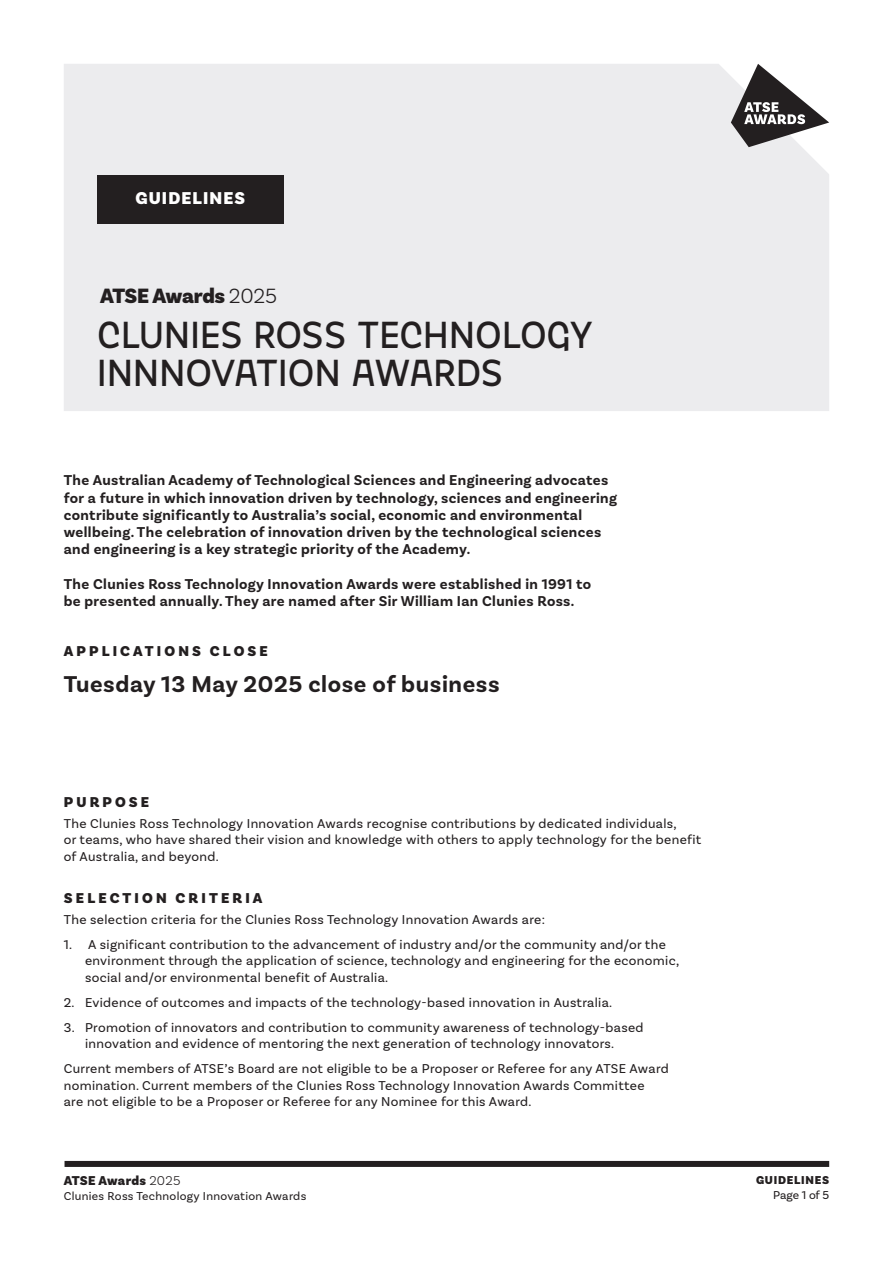
<style>
.page{position:relative;width:893px;height:1263px;background:#fff}
.page>*{position:absolute;margin:0;border:0;box-sizing:border-box;transform-origin:0 0}
.t1{font:500 37.5px/37.5px "Jaroslav";letter-spacing:-.01em;color:#231f20}
.t2{font:700 24px "Basic Sans";letter-spacing:.025em;color:#231f20}
.t3{font:900 21.75px "Basic Sans";letter-spacing:-.02em;color:#231f20}
.t4{font:900 18px "Basic Sans";letter-spacing:.06em;color:#fff}
.t5{font:700 15px/17.2px "Basic Sans";letter-spacing:.025em;color:#231f20}
.t6{font:900 15px "Basic Sans";letter-spacing:.21em;color:#231f20}
.t7{font:13.5px/16.5px "Basic Sans";letter-spacing:.025em;color:#231f20}
.t8{font:900 13.5px "Basic Sans";letter-spacing:.015em;color:#231f20}
.t9{font:12px "Basic Sans";letter-spacing:.025em;color:#231f20}
.t10{font:900 12px "Basic Sans";letter-spacing:.06em;color:#231f20}
.s1{font-weight:300}
</style>
<div class="page">
<div style="left:65px;top:1161px;width:764px;height:6px;background:#231f20"></div>
<div style="left:64px;top:64px;width:765px;height:347px;background:#ececee"></div>
<div style="left:97px;top:175px;width:186px;height:49px;background:#231f20"></div>
<svg style="left:731px;top:64px;width:98px;height:83px"></svg>
<h3 class="t4" style="left:135px;top:187px;width:111px">GUIDELINES</h3>
<h3 class="t3" style="left:100px;top:283px;width:178px">ATSE Awards <span class="s1">2025</span></h3>
<h1 class="t1" style="left:97px;top:316px;width:497px">CLUNIES ROSS TECHNOLOGY<br>INNNOVATION AWARDS</h1>
<p class="t5" style="left:64px;top:472px;width:555px">The Australian Academy of Technological Sciences and Engineering advocates for a future in which innovation driven by technology, sciences and engineering contribute significantly to Australia’s social, economic and environmental wellbeing. The celebration of innovation driven by the technological sciences and engineering is a key strategic priority of the Academy.</p>
<p class="t5" style="left:64px;top:575px;width:529px">The Clunies Ross Technology Innovation Awards were established in 1991 to be presented annually. They are named after Sir William Ian Clunies Ross.</p>
<p class="t6" style="left:64px;top:642px;width:205px">APPLICATIONS CLOSE</p>
<h2 class="t2" style="left:64px;top:670px;width:437px">Tuesday 13 May 2025 close of business</h2>
<p class="t6" style="left:64px;top:793px;width:87px">PURPOSE</p>
<p class="t7" style="left:64px;top:815px;width:639px">The Clunies Ross Technology Innovation Awards recognise contributions by dedicated individuals,<br>or teams, who have shared their vision and knowledge with others to apply technology for the benefit of Australia, and beyond.</p>
<p class="t6" style="left:64px;top:889px;width:200px">SELECTION CRITERIA</p>
<p class="t7" style="left:64px;top:911px;width:483px">The selection criteria for the Clunies Ross Technology Innovation Awards are:</p>
<p class="t7" style="left:85px;top:936px;width:596px;text-indent:-21px">1. A significant contribution to the advancement of industry and/or the community and/or the environment through the application of science, technology and engineering for the economic, social and/or environmental benefit of Australia.</p>
<p class="t7" style="left:64px;top:994px;width:550px">2. Evidence of outcomes and impacts of the technology-based innovation in Australia.</p>
<p class="t7" style="left:64px;top:1019px;width:581px;text-align:center">3. Promotion of innovators and contribution to community awareness of technology-based innovation and evidence of mentoring the next generation of technology innovators.</p>
<p class="t7" style="left:64px;top:1060px;width:607px">Current members of ATSE’s Board are not eligible to be a Proposer or Referee for any ATSE Award nomination. Current members of the Clunies Ross Technology Innovation Awards Committee<br>are not eligible to be a Proposer or Referee for any Nominee for this Award.</p>
<p class="t8" style="left:64px;top:1172px;width:118px">ATSE Awards <span class="s1">2025</span></p>
<p class="t9" style="left:64px;top:1189px;width:244px">Clunies Ross Technology Innovation Awards</p>
<p class="t10" style="left:756px;top:1173px;width:75px">GUIDELINES</p>
<p class="t9" style="left:773px;top:1188px;width:58px">Page 1 of 5</p>
</div>
